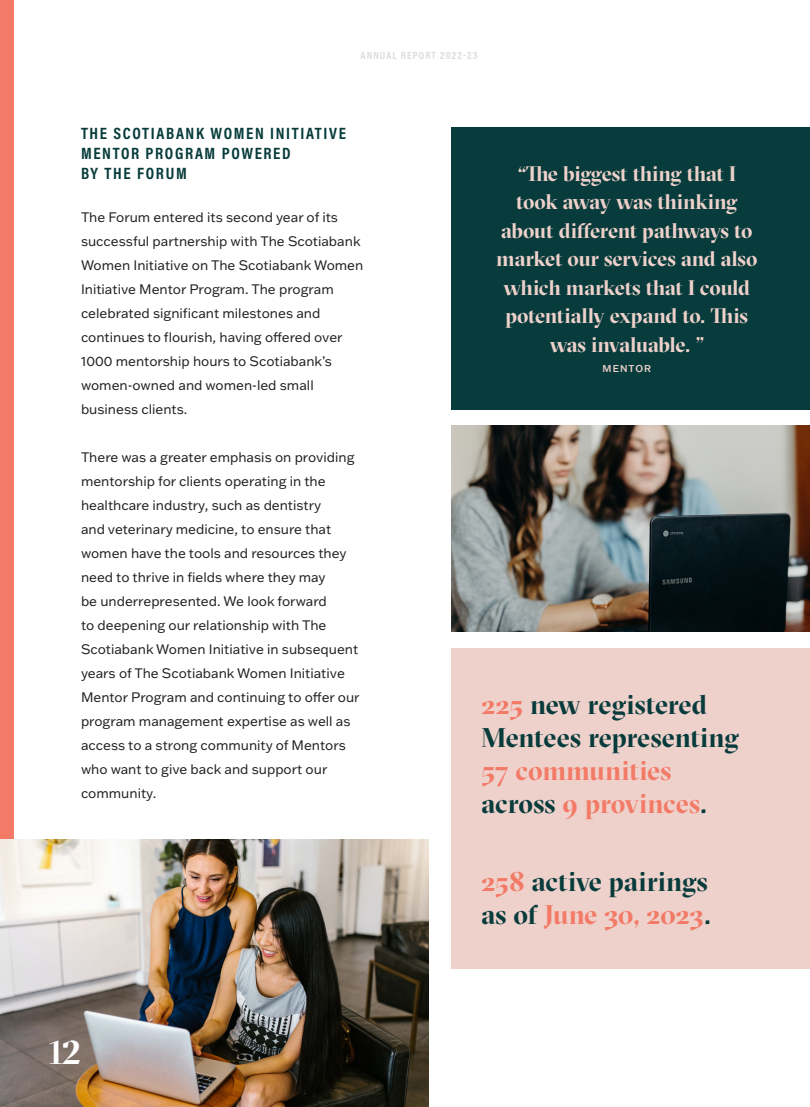
<style>
.page{position:relative;width:810px;height:1107px;background:#fff}
.page>*{position:absolute;margin:0;border:0;box-sizing:border-box;transform-origin:0 0}
.t1{font:700 33px "GT Sectra Display";color:#fff}
.call_out{font:700 27px/33px "GT Sectra Display";color:#083b3b}
.testimonial{font:700 21px/28.5px "GT Sectra Display";letter-spacing:-.01em;color:#eed1cb;text-align:center}
.subhead{font:700 16.5px/19.8px "Acumin Pro Cond";letter-spacing:.1em;color:#083b3b}
.bodycopy{font:13.5px/24px "Franklin Gothic ATF";color:#231f20}
.t2{font:700 10.5px "Acumin Pro Cond";letter-spacing:.1em;color:#dcdddf}
.testimonial-2{font:500 9.75px "Franklin Gothic ATF";letter-spacing:.1em;color:#eed1cb}
.s1{color:#f37a66}
</style>
<div class="page">
<div style="left:0;top:0;width:14px;height:842px;background:#f37a66"></div>
<img style="left:451px;top:425px;width:359px;height:206px">
<div style="left:451px;top:127px;width:359px;height:283px;background:#083b3b"></div>
<img style="left:0;top:840px;width:429px;height:267px">
<div style="left:451px;top:648px;width:359px;height:321px;background:#eed1cb"></div>
<p class="t2" style="left:361px;top:48px;width:118px">ANNUAL REPORT 2022-23</p>
<p class="subhead" style="left:81px;top:123px;width:267px">THE SCOTIABANK WOMEN INITIATIVE<br>MENTOR PROGRAM POWERED<br>BY THE FORUM</p>
<p class="bodycopy" style="left:81px;top:205px;width:284px">The Forum entered its second year of its successful partnership with The Scotiabank Women Initiative on The Scotiabank Women Initiative Mentor Program. The program celebrated significant milestones and continues to flourish, having offered over 1000 mentorship hours to Scotiabank’s women-owned and women-led small business clients.</p>
<p class="bodycopy" style="left:81px;top:445px;width:280px">There was a greater emphasis on providing mentorship for clients operating in the healthcare industry, such as dentistry<br>and veterinary medicine, to ensure that women have the tools and resources they need to thrive in fields where they may<br>be underrepresented. We look forward<br>to deepening our relationship with The Scotiabank Women Initiative in subsequent years of The Scotiabank Women Initiative Mentor Program and continuing to offer our program management expertise as well as access to a strong community of Mentors who want to give back and support our community.</p>
<h1 class="t1" style="left:48px;top:1034px;width:34px">12</h1>
<p class="testimonial" style="left:496px;top:159px;width:263px">“The biggest thing that I took away was thinking about different pathways to market our services and also which markets that I could potentially expand to. This was invaluable. ”</p>
<p class="testimonial-2" style="left:603px;top:362px;width:50px">MENTOR</p>
<p class="call_out" style="left:481px;top:688px;width:259px"><span class="s1">225</span> new registered<br>Mentees representing<br><span class="s1">57 communities </span>across <span class="s1">9 provinces</span>.</p>
<p class="call_out" style="left:481px;top:865px;width:232px"><span class="s1">258</span> active pairings as of <span class="s1">June 30, 2023</span>.</p>
</div>
